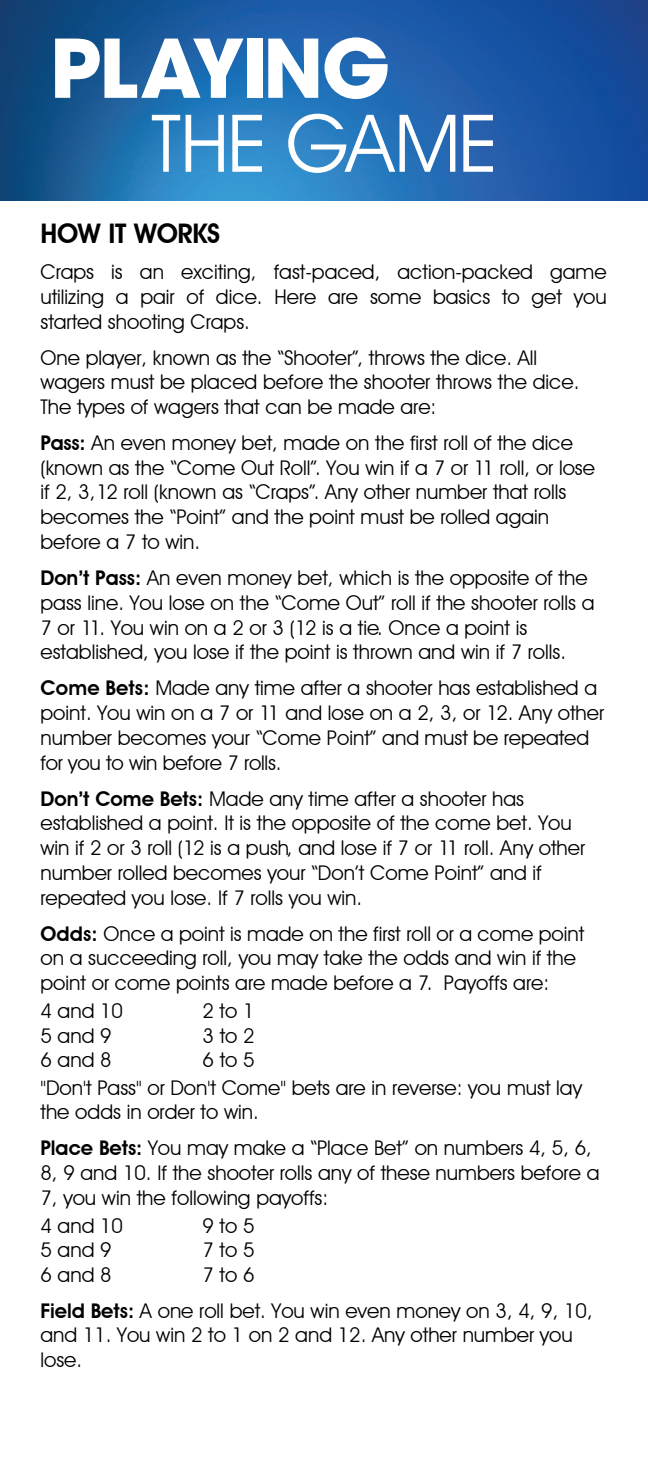
<style>
.page{position:relative;width:648px;height:1458px;background:#fff}
.page>*{position:absolute;margin:0;border:0;box-sizing:border-box;transform-origin:0 0}
.t1{font:700 80.1px/74px "ITC Avant Garde Std";letter-spacing:-.025em;color:#fff}
.t2{font:600 27px "Avant Garde IT Cby BT";letter-spacing:-.015em;color:#010101}
.t3{font:20.25px/24.8px "Avant Garde IT Cby BT";color:#010101}
.s1{font-family:"Avant Garde IT Cby BT";font-weight:400}
.s2{font-weight:600}
</style>
<div class="page">
<img style="left:0;top:0;width:648px;height:200px">
<p class="t1" style="left:151px;top:31px;width:348px;text-indent:-102px">PLAYING<br><span class="s1">THE GAME</span></p>
<p class="t2" style="left:40px;top:217px;width:181px">HOW IT WORKS</p>
<p class="t3" style="left:40px;top:259px;width:568px;text-align:justify">Craps is an exciting, fast-paced, action-packed game utilizing a pair of dice. Here are some basics to get you started shooting Craps.</p>
<p class="t3" style="left:40px;top:345px;width:540px">One player, known as the “Shooter”, throws the dice. All wagers must be placed before the shooter throws the dice.<br>The types of wagers that can be made are:</p>
<p class="t3" style="left:40px;top:430px;width:556px"><span class="s2">Pass:</span> An even money bet, made on the first roll of the dice (known as the “Come Out Roll”. You win if a 7 or 11 roll, or lose if 2, 3,12 roll (known as “Craps”. Any other number that rolls becomes the “Point” and the point must be rolled again before a 7 to win.</p>
<p class="t3" style="left:40px;top:565px;width:556px"><span class="s2">Don’t Pass:</span> An even money bet, which is the opposite of the pass line. You lose on the “Come Out” roll if the shooter rolls a 7 or 11. You win on a 2 or 3 (12 is a tie. Once a point is established, you lose if the point is thrown and win if 7 rolls.</p>
<p class="t3" style="left:40px;top:676px;width:565px"><span class="s2">Come Bets:</span> Made any time after a shooter has established a point. You win on a 7 or 11 and lose on a 2, 3, or 12. Any other number becomes your “Come Point” and must be repeated for you to win before 7 rolls.</p>
<p class="t3" style="left:40px;top:786px;width:546px"><span class="s2">Don’t Come Bets:</span> Made any time after a shooter has established a point. It is the opposite of the come bet. You win if 2 or 3 roll (12 is a push, and lose if 7 or 11 roll. Any other number rolled becomes your “Don’t Come Point” and if repeated you lose. If 7 rolls you win.</p>
<p class="t3" style="left:40px;top:921px;width:545px"><span class="s2">Odds:</span> Once a point is made on the first roll or a come point on a succeeding roll, you may take the odds and win if the point or come points are made before a 7. Payoffs are:</p>
<p class="t3" style="left:40px;top:998px;width:84px">4 and 10</p>
<p class="t3" style="left:203px;top:998px;width:54px">2 to 1</p>
<p class="t3" style="left:40px;top:1023px;width:73px">5 and 9</p>
<p class="t3" style="left:203px;top:1023px;width:54px">3 to 2</p>
<p class="t3" style="left:40px;top:1048px;width:73px">6 and 8</p>
<p class="t3" style="left:40px;top:1046px;width:543px;line-height:27.7px;text-indent:162px">6 to 5<br>"Don't Pass" or Don't Come" bets are in reverse: you must lay</p>
<p class="t3" style="left:40px;top:1094px;width:553px;line-height:36px">the odds in order to win.<br><span class="s2">Place Bets:</span> You may make a “Place Bet” on numbers 4, 5, 6,</p>
<p class="t3" style="left:40px;top:1160px;width:560px">8, 9 and 10. If the shooter rolls any of these numbers before a<br>7, you win the following payoffs:</p>
<p class="t3" style="left:40px;top:1213px;width:84px">4 and 10</p>
<p class="t3" style="left:203px;top:1213px;width:54px">9 to 5</p>
<p class="t3" style="left:40px;top:1238px;width:73px">5 and 9</p>
<p class="t3" style="left:203px;top:1238px;width:54px">7 to 5</p>
<p class="t3" style="left:40px;top:1262px;width:73px">6 and 8</p>
<p class="t3" style="left:40px;top:1256px;width:554px;line-height:36px;text-indent:162px">7 to 6<br><span class="s2">Field Bets:</span> A one roll bet. You win even money on 3, 4, 9, 10,</p>
<p class="t3" style="left:40px;top:1323px;width:534px">and 11. You win 2 to 1 on 2 and 12. Any other number you lose.</p>
</div>
